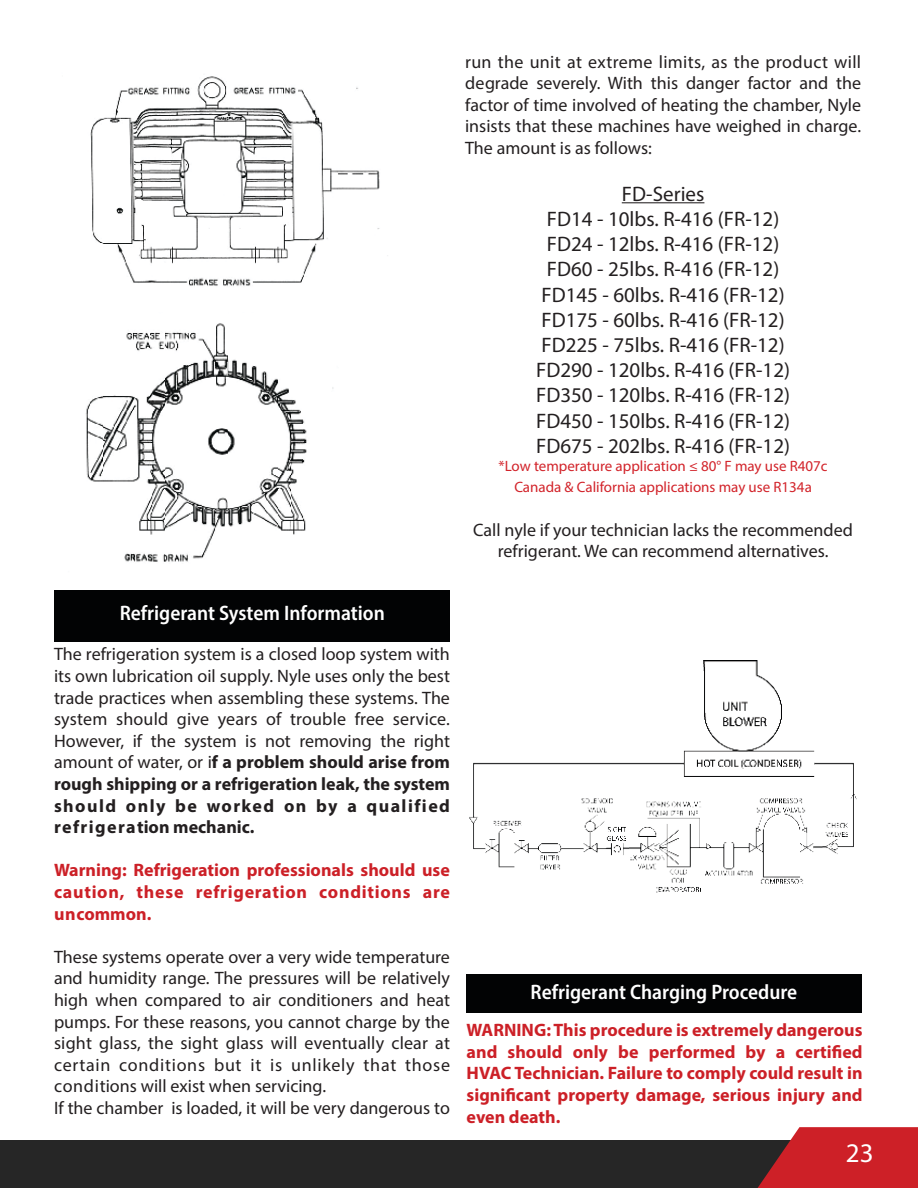
<style>
.page{position:relative;width:918px;height:1188px;background:#fff}
.page>*{position:absolute;margin:0;border:0;box-sizing:border-box;transform-origin:0 0}
.t1{font:27px "Myriad Pro";color:#fff}
.t2{font:21px "Myriad Pro";color:#231f20}
.t3{font:600 semi-condensed 21px "Myriad Pro";color:#fff}
.t4{font:18px/21.6px "Myriad Pro";color:#231f20;text-align:justify}
.Body_Text{font:700 18px/21.6px "Myriad Pro";color:#cc2027;text-align:justify}
.t5{font:15px "Myriad Pro";color:#d2232a}
.s1{font-weight:700}
</style>
<div class="page">
<div style="left:0;top:1140px;width:918px;height:48px;background:#262626"></div>
<svg style="left:757px;top:1127px;width:161px;height:61px;background:#c12c32"></svg>
<img style="left:469px;top:661px;width:388px;height:232px">
<div style="left:466px;top:974px;width:396px;height:39px;background:#020304"></div>
<div style="left:55px;top:591px;width:395px;height:51px;background:#020304"></div>
<hr style="left:622px;top:202px;width:82px;height:1px;background:#231f20">
<img style="left:90px;top:76px;width:298px;height:210px">
<img style="left:86px;top:323px;width:248px;height:239px">
<p class="t4" style="left:465px;top:50px;width:398px">run the unit at extreme limits, as the product will degrade severely. With this danger factor and the factor of time involved of heating the chamber, Nyle insists that these machines have weighed in charge.<br>The amount is as follows:</p>
<p class="t2" style="left:622px;top:181px;width:84px">FD-Series</p>
<p class="t2" style="left:547px;top:206px;width:234px">FD14 - 10lbs. R-416 (FR-12)</p>
<p class="t2" style="left:547px;top:231px;width:234px">FD24 - 12lbs. R-416 (FR-12)</p>
<p class="t2" style="left:547px;top:256px;width:234px">FD60 - 25lbs. R-416 (FR-12)</p>
<p class="t2" style="left:542px;top:282px;width:245px">FD145 - 60lbs. R-416 (FR-12)</p>
<p class="t2" style="left:542px;top:307px;width:245px">FD175 - 60lbs. R-416 (FR-12)</p>
<p class="t2" style="left:542px;top:332px;width:245px">FD225 - 75lbs. R-416 (FR-12)</p>
<p class="t2" style="left:536px;top:357px;width:255px">FD290 - 120lbs. R-416 (FR-12)</p>
<p class="t2" style="left:536px;top:382px;width:255px">FD350 - 120lbs. R-416 (FR-12)</p>
<p class="t2" style="left:536px;top:408px;width:255px">FD450 - 150lbs. R-416 (FR-12)</p>
<p class="t2" style="left:536px;top:433px;width:255px">FD675 - 202lbs. R-416 (FR-12)</p>
<p class="t5" style="left:499px;top:456px;width:331px">*Low temperature application ≤ 80° F may use R407c</p>
<p class="t5" style="left:514px;top:478px;width:299px">Canada &amp; California applications may use R134a</p>
<p class="t4" style="left:473px;top:518px;width:381px;text-align:center">Call nyle if your technician lacks the recommended refrigerant. We can recommend alternatives.</p>
<p class="t3" style="left:120px;top:599px;width:267px">Refrigerant System Information</p>
<p class="t4" style="left:54px;top:643px;width:398px">The refrigeration system is a closed loop system with its own lubrication oil supply. Nyle uses only the best trade practices when assembling these systems. The system should give years of trouble free service.<br>However, if the system is not removing the right amount of water, or i<span class="s1">f a problem should arise from rough shipping or a refrigeration leak, the system should only be worked on by a qualified refrigeration mechanic.</span></p>
<p class="Body_Text" style="left:54px;top:859px;width:398px">Warning: Refrigeration professionals should use caution, these refrigeration conditions are uncommon.</p>
<p class="t4" style="left:54px;top:946px;width:398px">These systems operate over a very wide temperature and humidity range. The pressures will be relatively high when compared to air conditioners and heat pumps. For these reasons, you cannot charge by the sight glass, the sight glass will eventually clear at certain conditions but it is unlikely that those conditions will exist when servicing.</p>
<p class="t4" style="left:54px;top:1097px;width:397px">If the chamber is loaded, it will be very dangerous to</p>
<p class="t3" style="left:531px;top:979px;width:268px">Refrigerant Charging Procedure</p>
<p class="Body_Text" style="left:467px;top:1019px;width:398px">WARNING: This procedure is extremely dangerous and should only be performed by a certified HVAC Technician. Failure to comply could result in significant property damage, serious injury and even death.</p>
<h1 class="t1" style="left:846px;top:1136px;width:29px">23</h1>
</div>
